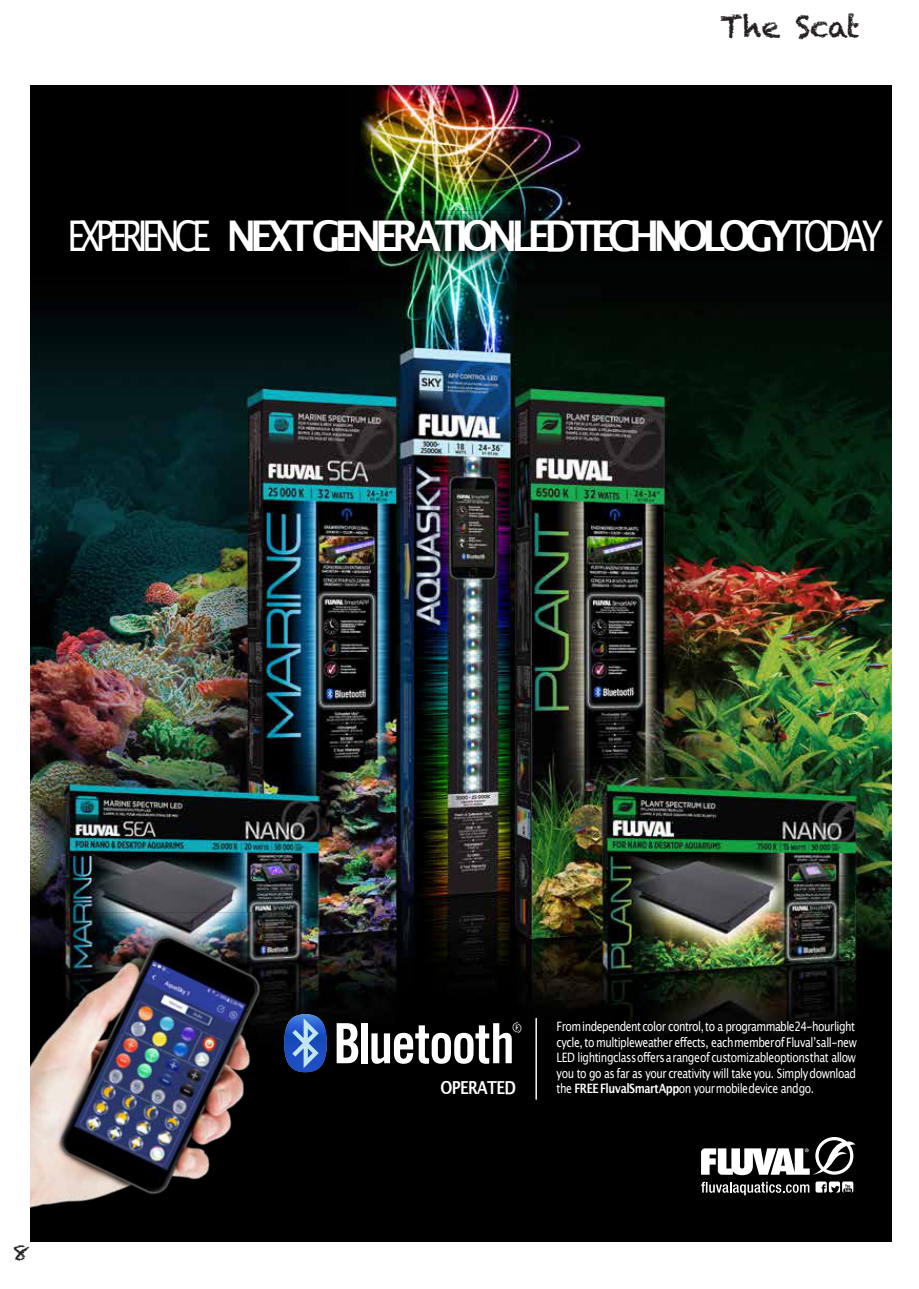
<style>
.page{position:relative;width:919px;height:1289px;background:#fff}
.page>*{position:absolute;margin:0;border:0;box-sizing:border-box;transform-origin:0 0}
.t1{font:700 42.3px "Lucida Grande";letter-spacing:-.165em;color:#fff;scale:.92 1}
.t2{font:30px "Chalkduster";color:#231f20}
.t3{font:21px "Chalkduster";color:#231f20}
.t4{font:700 17.85px "Lucida Grande";letter-spacing:-.05em;color:#fff;scale:.81 1}
.t5{font:12.9px/15.5px "Lucida Grande";letter-spacing:-.04em;color:#fff;scale:.81 1}
.t6{font:12.75px "Lucida Grande";color:#fff}
.s1{font-weight:400}
.s2{font-weight:700}
</style>
<div class="page">
<img style="left:31px;top:85px;width:860px;height:1156px">
<svg style="left:701px;top:1181px;width:108px;height:14px;background:#4b4b4b"></svg>
<svg style="left:815px;top:1181px;width:38px;height:11px"></svg>
<svg style="left:701px;top:1136px;width:154px;height:39px"></svg>
<img style="left:64px;top:214px;width:809px;height:55px">
<img style="left:60px;top:211px;width:804px;height:50px">
<img style="left:31px;top:912px;width:252px;height:329px">
<img style="left:31px;top:935px;width:230px;height:273px">
<img style="left:278px;top:1010px;width:239px;height:68px">
<svg style="left:336px;top:1023px;width:22px;height:40px"></svg>
<div style="left:361px;top:1023px;width:6px;height:40px;background:#fff"></div>
<svg style="left:371px;top:1023px;width:140px;height:40px"></svg>
<img style="left:284px;top:1014px;width:43px;height:58px;border-radius:50%">
<svg style="left:292px;top:1018px;width:26px;height:50px"></svg>
<hr style="left:535px;top:1018px;width:2px;height:81px;background:#fff">
<h2 class="t2" style="left:720px;top:7px;width:142px">The Scat</h2>
<h1 class="t1" style="left:67px;top:218px;width:888px"><span class="s1">EXPERIENCE</span> NEXTGENERATIONLEDTECHNOLOGY<span class="s1">TODAY</span></h1>
<h3 class="t3" style="left:13px;top:1239px;width:18px">8</h3>
<p class="t6" style="left:511px;top:1022px;width:12px">®</p>
<h3 class="t4" style="left:440px;top:1079px;width:95px">OPERATED</h3>
<p class="t5" style="left:556px;top:1019px;width:372px">Fromindependent color control, to a programmable24-hourlight cycle, to multipleweather effects, eachmemberof Fluvalʼsall-new LED lightingclassoffersarangeof customizableoptionsthat allow you to go as far as your creativity will take you. Simply download the <span class="s2">FREE FluvalSmartApp</span>on yourmobiledevice andgo.</p>
</div>
